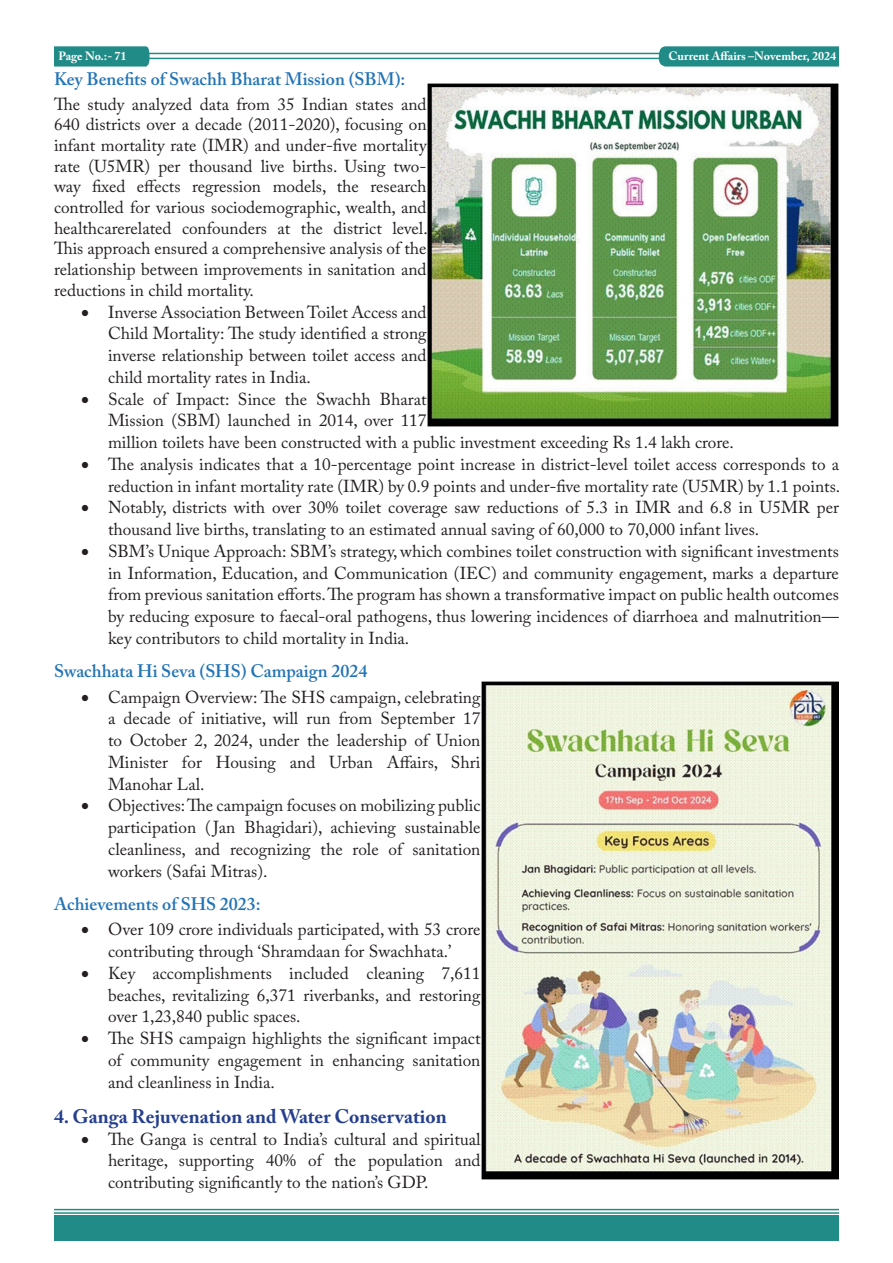
<style>
.page{position:relative;width:893px;height:1263px;background:#fff}
.page>*{position:absolute;margin:0;border:0;box-sizing:border-box;transform-origin:0 0}
.Main_Heading{font:700 19.5px "Adobe Caslon Pro";color:#253f8e}
.Sub_heading{font:600 18px "Adobe Caslon Pro";color:#2374b6}
.Paragraph{font:17.25px/21.8px "Adobe Caslon Pro";color:#231f20;text-align:justify}
.t1{font:700 12px "Adobe Caslon Pro";color:#fff}
</style>
<div class="page">
<hr style="left:148px;top:53px;width:691px;height:1px;background:#208b87">
<hr style="left:148px;top:58px;width:690px;height:1px;background:#208b87">
<svg style="left:54px;top:46px;width:96px;height:21px;background:#2a908c"></svg>
<svg style="left:659px;top:46px;width:180px;height:21px;background:#29908c"></svg>
<hr style="left:54px;top:1209px;width:785px;height:1px;background:#208b87">
<hr style="left:54px;top:1212px;width:785px;height:2px;background:#208b87">
<div style="left:54px;top:1215px;width:785px;height:26px;background:#208b87"></div>
<img style="left:427px;top:83px;width:412px;height:343px">
<img style="left:481px;top:681px;width:358px;height:498px">
<p class="t1" style="left:59px;top:49px;width:70px">Page No.:- 71</p>
<p class="t1" style="left:668px;top:49px;width:169px">Current Affairs –November, 2024</p>
<p class="Sub_heading" style="left:54px;top:68px;width:353px">Key Benefits of Swachh Bharat Mission (SBM):</p>
<p class="Paragraph" style="left:54px;top:93px;width:375px;line-height:20.7px">The study analyzed data from 35 Indian states and 640 districts over a decade (2011-2020), focusing on infant mortality rate (IMR) and under-five mortality rate (U5MR) per thousand live births. Using two&shy;way fixed effects regression models, the research controlled for various sociodemographic, wealth, and healthcarerelated confounders at the district level.<br>This approach ensured a comprehensive analysis of the relationship between improvements in sanitation and reductions in child mortality.</p>
<p class="Paragraph" style="left:108px;top:301px;width:320px;text-indent:-27px">• Inverse Association Between Toilet Access and Child Mortality: The study identified a strong inverse relationship between toilet access and child mortality rates in India.</p>
<p class="Paragraph" style="left:108px;top:388px;width:627px;text-align:left;text-indent:-27px">• Scale of Impact: Since the Swachh Bharat<br>Mission (SBM) launched in 2014, over 117<br>million toilets have been constructed with a public investment exceeding Rs 1.4 lakh crore.</p>
<p class="Paragraph" style="left:81px;top:453px;width:761px;text-align:right">• The analysis indicates that a 10-percentage point increase in district-level toilet access corresponds to a reduction in infant mortality rate (IMR) by 0.9 points and under-five mortality rate (U5MR) by 1.1 points.</p>
<p class="Paragraph" style="left:108px;top:497px;width:732px;text-indent:-27px">• Notably, districts with over 30% toilet coverage saw reductions of 5.3 in IMR and 6.8 in U5MR per thousand live births, translating to an estimated annual saving of 60,000 to 70,000 infant lives.</p>
<p class="Paragraph" style="left:108px;top:540px;width:732px;text-indent:-27px">• SBM’s Unique Approach: SBM’s strategy, which combines toilet construction with significant investments in Information, Education, and Communication (IEC) and community engagement, marks a departure from previous sanitation efforts. The program has shown a transformative impact on public health outcomes by reducing exposure to faecal-oral pathogens, thus lowering incidences of diarrhoea and malnutrition— key contributors to child mortality in India.</p>
<p class="Sub_heading" style="left:54px;top:660px;width:315px">Swachhata Hi Seva (SHS) Campaign 2024</p>
<p class="Paragraph" style="left:108px;top:686px;width:374px;text-indent:-27px">• Campaign Overview: The SHS campaign, celebrating a decade of initiative, will run from September 17 to October 2, 2024, under the leadership of Union Minister for Housing and Urban Affairs, Shri Manohar Lal.</p>
<p class="Paragraph" style="left:108px;top:794px;width:374px;text-indent:-27px">• Objectives: The campaign focuses on mobilizing public participation ( Jan Bhagidari), achieving sustainable cleanliness, and recognizing the role of sanitation workers (Safai Mitras).</p>
<p class="Sub_heading" style="left:54px;top:893px;width:208px">Achievements of SHS 2023:</p>
<p class="Paragraph" style="left:81px;top:918px;width:401px;text-align:center">• Over 109 crore individuals participated, with 53 crore contributing through ‘Shramdaan for Swachhata.’</p>
<p class="Paragraph" style="left:108px;top:962px;width:374px;text-indent:-27px">• Key accomplishments included cleaning 7,611 beaches, revitalizing 6,371 riverbanks, and restoring over 1,23,840 public spaces.</p>
<p class="Paragraph" style="left:108px;top:1027px;width:374px;text-indent:-27px">• The SHS campaign highlights the significant impact of community engagement in enhancing sanitation and cleanliness in India.</p>
<p class="Main_Heading" style="left:54px;top:1105px;width:394px">4. Ganga Rejuvenation and Water Conservation</p>
<p class="Paragraph" style="left:108px;top:1128px;width:374px;text-indent:-27px">• The Ganga is central to India’s cultural and spiritual heritage, supporting 40% of the population and contributing significantly to the nation’s GDP.</p>
</div>
